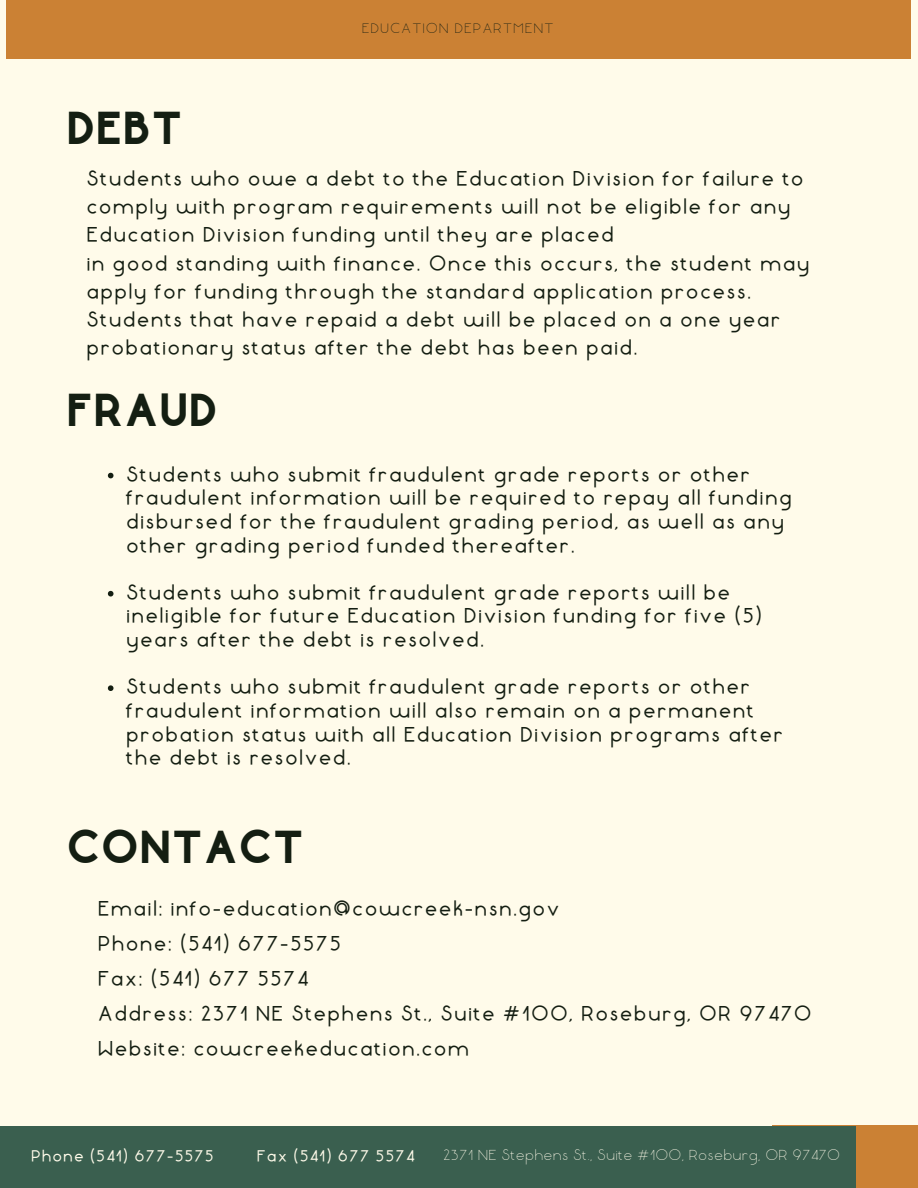
<style>
.page{position:relative;width:918px;height:1188px;background:#fffbea}
.page>*{position:absolute;margin:0;border:0;box-sizing:border-box;transform-origin:0 0}
.t1{font:900 38.25px "Liberal";color:#141e12}
.t2{font:700 19.5px/23.7px "Liberal";letter-spacing:.05em;color:#141e12}
.t3{font:300 15px "Liberal";color:#fffbea}
.t4{font:700 15px "Liberal";letter-spacing:.05em;color:#fffbea}
.t5{font:300 14.1px "Liberal";letter-spacing:.05em;color:#141e12}
</style>
<div class="page">
<div style="left:6px;top:0;width:905px;height:58px;background:#cb8134"></div>
<div style="left:772px;top:1126px;width:146px;height:62px;background:#cb8134"></div>
<div style="left:0;top:1126px;width:856px;height:62px;background:#3a5f4f"></div>
<svg style="left:108px;top:473px;width:6px;height:5px"></svg>
<svg style="left:108px;top:591px;width:6px;height:6px"></svg>
<svg style="left:108px;top:685px;width:6px;height:6px"></svg>
<p class="t1" style="left:69px;top:107px;width:118px">DEBT</p>
<p class="t5" style="left:363px;top:21px;width:194px">EDUCATION DEPARTMENT</p>
<p class="t2" style="left:88px;top:165px;width:719px;line-height:28.2px">Students who owe a debt to the Education Division for failure to comply with program requirements will not be eligible for any<br>Education Division funding until they are placed</p>
<p class="t2" style="left:88px;top:250px;width:725px;line-height:28.2px">in good standing with finance. Once this occurs, the student may apply for funding through the standard application process.<br>Students that have repaid a debt will be placed on a one year probationary status after the debt has been paid.</p>
<p class="t1" style="left:69px;top:388px;width:153px">FRAUD</p>
<p class="t2" style="left:128px;top:463px;width:667px">Students who submit fraudulent grade reports or other fraudulent information will be required to repay all funding disbursed for the fraudulent grading period, as well as any other grading period funded thereafter.</p>
<p class="t2" style="left:128px;top:581px;width:638px">Students who submit fraudulent grade reports will be ineligible for future Education Division funding for five (5) years after the debt is resolved.</p>
<p class="t2" style="left:128px;top:676px;width:659px">Students who submit fraudulent grade reports or other fraudulent information will also remain on a permanent probation status with all Education Division programs after the debt is resolved.</p>
<p class="t1" style="left:69px;top:826px;width:239px">CONTACT</p>
<p class="t2" style="left:99px;top:897px;width:464px">Email: info-education@cowcreek-nsn.gov</p>
<p class="t2" style="left:99px;top:932px;width:245px">Phone: (541) 677-5575</p>
<p class="t2" style="left:99px;top:967px;width:212px">Fax: (541) 677 5574</p>
<p class="t2" style="left:99px;top:1002px;width:716px">Address: 2371 NE Stephens St., Suite #100, Roseburg, OR 97470</p>
<p class="t2" style="left:99px;top:1037px;width:373px">Website: cowcreekeducation.com</p>
<p class="t4" style="left:32px;top:1147px;width:184px">Phone (541) 677-5575</p>
<p class="t4" style="left:258px;top:1147px;width:159px">Fax (541) 677 5574</p>
<p class="t3" style="left:444px;top:1147px;width:399px">2371 NE Stephens St., Suite #100, Roseburg, OR 97470</p>
</div>
